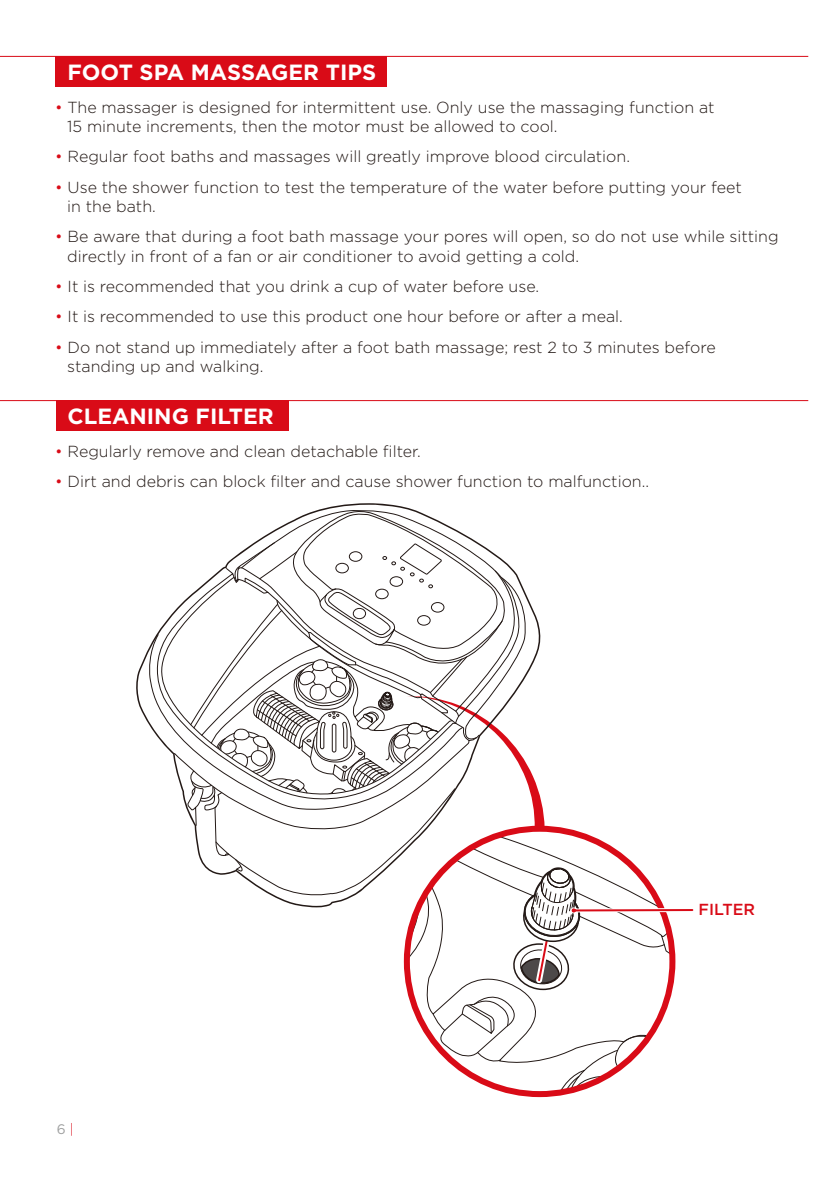
<style>
.page{position:relative;width:840px;height:1191px;background:#fff}
.page>*{position:absolute;margin:0;border:0;box-sizing:border-box;transform-origin:0 0}
.t1{font:700 22px "Gotham";color:#fff}
.t2{font:300 16px/19.2px "Gotham";color:#231916}
.t3{font:500 16px "Gotham";color:#d90b17}
.t4{font:13.8px "Gotham";color:#9fa0a0}
.s1{color:#d90b17}
.s2{font-weight:300;color:#d90b17}
</style>
<div class="page">
<div style="left:56px;top:56px;width:330px;height:31px;background:#d90b17"></div>
<hr style="left:0;top:56px;width:807px;height:1px;background:#d90b17">
<div style="left:56px;top:400px;width:232px;height:31px;background:#d90b17"></div>
<hr style="left:0;top:400px;width:807px;height:1px;background:#d90b17">
<svg style="left:148px;top:634px;width:25px;height:120px"></svg>
<svg style="left:173px;top:508px;width:521px;height:586px"></svg>
<h1 class="t1" style="left:67px;top:57px;width:310px">FOOT SPA MASSAGER TIPS</h1>
<p class="t2" style="left:67px;top:97px;width:648px;text-indent:-12px"><span class="s1">•</span> The massager is designed for intermittent use. Only use the massaging function at<br>15 minute increments, then the motor must be allowed to cool.</p>
<p class="t2" style="left:55px;top:147px;width:576px"><span class="s1">•</span> Regular foot baths and massages will greatly improve blood circulation.</p>
<p class="t2" style="left:67px;top:177px;width:675px;text-indent:-12px"><span class="s1">•</span> Use the shower function to test the temperature of the water before putting your feet in the bath.</p>
<p class="t2" style="left:67px;top:227px;width:712px;text-indent:-12px"><span class="s1">•</span> Be aware that during a foot bath massage your pores will open, so do not use while sitting directly in front of a fan or air conditioner to avoid getting a cold.</p>
<p class="t2" style="left:55px;top:276px;width:485px"><span class="s1">•</span> It is recommended that you drink a cup of water before use.</p>
<p class="t2" style="left:55px;top:307px;width:569px"><span class="s1">•</span> It is recommended to use this product one hour before or after a meal.</p>
<p class="t2" style="left:67px;top:337px;width:649px;text-indent:-12px"><span class="s1">•</span> Do not stand up immediately after a foot bath massage; rest 2 to 3 minutes before standing up and walking.</p>
<h1 class="t1" style="left:67px;top:401px;width:208px">CLEANING FILTER</h1>
<p class="t2" style="left:55px;top:441px;width:367px"><span class="s1">•</span> Regularly remove and clean detachable filter.</p>
<p class="t2" style="left:55px;top:471px;width:595px"><span class="s1">•</span> Dirt and debris can block filter and cause shower function to malfunction..</p>
<p class="t4" style="left:57px;top:1120px;width:19px">6 <span class="s2">|</span></p>
<p class="t3" style="left:698px;top:899px;width:58px">FILTER</p>
</div>
